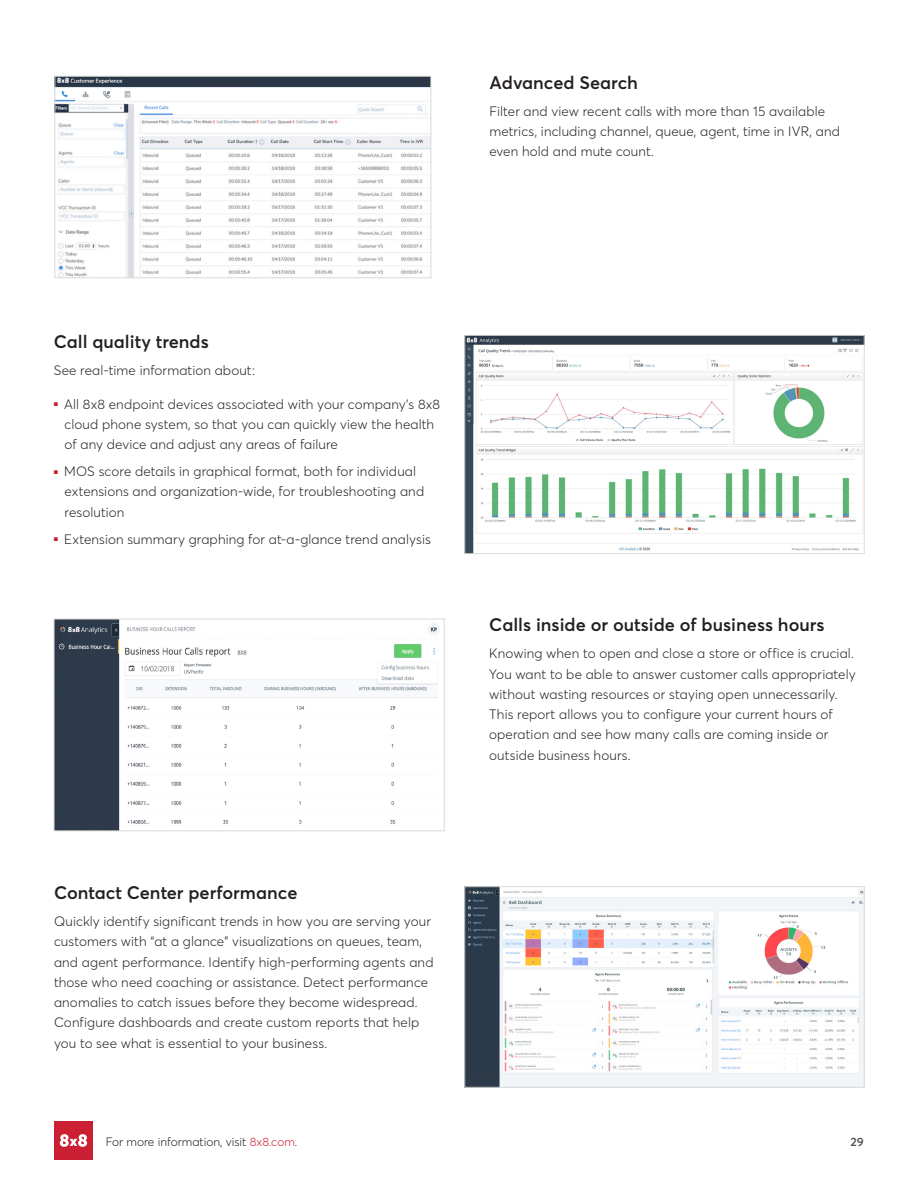
<style>
.page{position:relative;width:918px;height:1188px;background:#fff}
.page>*{position:absolute;margin:0;border:0;box-sizing:border-box;transform-origin:0 0}
.Subhead_Level_2{font:600 18px "Averta";color:#231f20}
.Body{font:300 13.5px/20.2px "Averta";letter-spacing:.01em;color:#231f20}
.Body_Bullet{font:300 13.5px/20.2px "Averta";letter-spacing:.01em;color:#231f20}
.t1{font:300 12px "Averta";color:#231f20}
.t2{font:600 12px "Averta";color:#54555a}
.s1{color:#cb2033}
</style>
<div class="page">
<img style="left:466px;top:337px;width:397px;height:215px">
<div style="left:464px;top:335px;width:401px;height:219px;border:1px solid #d9d9d5"></div>
<img style="left:466px;top:888px;width:397px;height:198px">
<div style="left:464px;top:886px;width:401px;height:202px;border:1px solid #d9d9d5"></div>
<img style="left:56px;top:621px;width:384px;height:208px">
<div style="left:54px;top:619px;width:391px;height:212px;border:1px solid #d9d9d5"></div>
<img style="left:57px;top:78px;width:372px;height:198px">
<div style="left:55px;top:76px;width:376px;height:202px;border:1px solid #d9d9d5"></div>
<div style="left:54px;top:1121px;width:39px;height:39px;background:#cb2033"></div>
<svg style="left:60px;top:1134px;width:27px;height:13px"></svg>
<p class="Subhead_Level_2" style="left:489px;top:70px;width:150px">Advanced Search</p>
<p class="Body" style="left:489px;top:100px;width:352px">Filter and view recent calls with more than 15 available metrics, including channel, queue, agent, time in IVR, and even hold and mute count.</p>
<p class="Subhead_Level_2" style="left:54px;top:329px;width:157px">Call quality trends</p>
<p class="Body" style="left:54px;top:359px;width:203px">See real-time information about:</p>
<p class="Body_Bullet" style="left:65px;top:393px;width:377px;text-indent:-11px"><sup>■</sup> All 8x8 endpoint devices associated with your company’s 8x8 cloud phone system, so that you can quickly view the health of any device and adjust any areas of failure</p>
<p class="Body_Bullet" style="left:65px;top:461px;width:361px;text-indent:-11px"><sup>■</sup> MOS score details in graphical format, both for individual extensions and organization-wide, for troubleshooting and resolution</p>
<p class="Body_Bullet" style="left:54px;top:528px;width:379px"><sup>■</sup> Extension summary graphing for at-a-glance trend analysis</p>
<p class="Subhead_Level_2" style="left:489px;top:612px;width:337px">Calls inside or outside of business hours</p>
<p class="Body" style="left:489px;top:643px;width:368px">Knowing when to open and close a store or office is crucial.<br>You want to be able to answer customer calls appropriately without wasting resources or staying open unnecessarily.<br>This report allows you to configure your current hours of operation and see how many calls are coming inside or outside business hours.</p>
<p class="Subhead_Level_2" style="left:54px;top:880px;width:245px">Contact Center performance</p>
<p class="Body" style="left:54px;top:911px;width:381px">Quickly identify significant trends in how you are serving your customers with “at a glance” visualizations on queues, team, and agent performance. Identify high-performing agents and those who need coaching or assistance. Detect performance anomalies to catch issues before they become widespread.<br>Configure dashboards and create custom reports that help you to see what is essential to your business.</p>
<p class="t1" style="left:106px;top:1133px;width:193px">For more information, visit <span class="s1">8x8.com</span>.</p>
<p class="t2" style="left:851px;top:1133px;width:15px">29</p>
</div>
